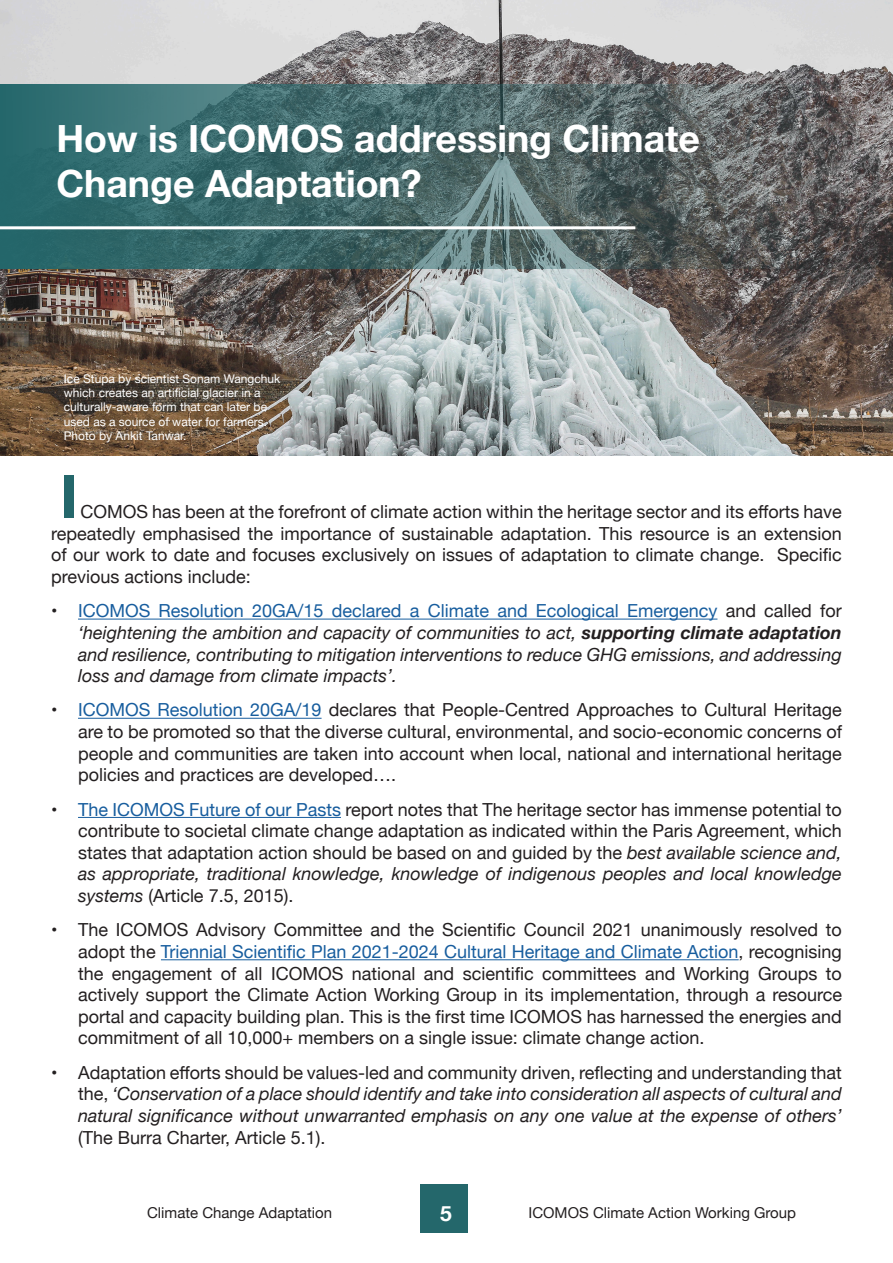
<style>
.page{position:relative;width:893px;height:1263px;background:#fff}
.page>*{position:absolute;margin:0;border:0;box-sizing:border-box;transform-origin:0 0}
.t1{font:700 60px "Helvetica Neue";color:#24676b}
.t2{font:700 37.5px/45px "Helvetica Neue";color:#fff}
.t3{font:700 21px "Helvetica Neue";color:#fff}
.t4{font:18px/21.6px "Helvetica Neue";color:#231f20;text-align:justify}
.t5{font:italic 18px/21.6px "Helvetica Neue";color:#231f20;text-align:justify}
.t6{font:15px "Helvetica Neue";color:#231f20}
.t7{font:12px/14.4px "Helvetica Neue";color:#fff}
.s1{font-style:normal}
.s2{font-style:normal;color:#175d9e}
.s3{font-weight:700}
.s4{color:#175d9e}
.s5{font-style:italic}
</style>
<div class="page">
<div style="left:420px;top:1185px;width:48px;height:48px;background:#24676b"></div>
<img style="left:1px;top:0;width:892px;height:455px">
<svg style="left:1px;top:84px;width:892px;height:185px;background:#4c6869"></svg>
<hr style="left:0;top:226px;width:635px;height:3px;background:#fff">
<hr style="left:78px;top:619px;width:639px;height:1px;background:#175d9e">
<hr style="left:78px;top:718px;width:244px;height:1px;background:#175d9e">
<hr style="left:78px;top:817px;width:263px;height:1px;background:#175d9e">
<hr style="left:161px;top:959px;width:578px;height:1px;background:#175d9e">
<h2 class="t2" style="left:56px;top:117px;width:645px">How is ICOMOS addressing Climate<br>Change Adaptation?</h2>
<p class="t7" style="left:64px;top:372px;width:218px">Ice Stupa by scientist Sonam Wangchuk which creates an artificial glacier in a culturally-aware form that can later be used as a source of water for farmers.<br>Photo by Ankit Tanwar.</p>
<h1 class="t1" style="left:61px;top:450px;width:19px">I</h1>
<p class="t4" style="left:51px;top:502px;width:792px;text-indent:29px">COMOS has been at the forefront of climate action within the heritage sector and its efforts have repeatedly emphasised the importance of sustainable adaptation. This resource is an extension of our work to date and focuses exclusively on issues of adaptation to climate change. Specific previous actions include:</p>
<p class="t5" style="left:78px;top:601px;width:765px;text-indent:-27px"><span class="s1">•</span> <span class="s2">ICOMOS Resolution 20GA/15 declared a Climate and Ecological Emergency</span> <span class="s1">and called for </span>‘heightening the ambition and capacity of communities to act, <span class="s3">supporting climate adaptation </span>and resilience, contributing to mitigation interventions to reduce GHG emissions, and addressing loss and damage from climate impacts’.</p>
<p class="t4" style="left:78px;top:700px;width:765px;text-indent:-27px">• <span class="s4">ICOMOS Resolution 20GA/19</span> declares that People-Centred Approaches to Cultural Heritage are to be promoted so that the diverse cultural, environmental, and socio-economic concerns of people and communities are taken into account when local, national and international heritage policies and practices are developed….</p>
<p class="t4" style="left:78px;top:799px;width:765px;text-indent:-27px">• <span class="s4">The ICOMOS Future of our Pasts</span> report notes that The heritage sector has immense potential to contribute to societal climate change adaptation as indicated within the Paris Agreement, which states that adaptation action should be based on and guided by the <span class="s5">best available science and, as appropriate, traditional knowledge, knowledge of indigenous peoples and local knowledge systems</span> (Article 7.5, 2015).</p>
<p class="t4" style="left:78px;top:920px;width:765px;text-indent:-27px">• The ICOMOS Advisory Committee and the Scientific Council 2021 unanimously resolved to adopt the <span class="s4">Triennial Scientific Plan 2021-2024 Cultural Heritage and Climate Action</span>, recognising the engagement of all ICOMOS national and scientific committees and Working Groups to actively support the Climate Action Working Group in its implementation, through a resource portal and capacity building plan. This is the first time ICOMOS has harnessed the energies and commitment of all 10,000+ members on a single issue: climate change action.</p>
<p class="t5" style="left:78px;top:1063px;width:765px;text-indent:-27px"><span class="s1">• Adaptation efforts should be values-led and community driven, reflecting and understanding that the,</span> ‘Conservation of a place should identify and take into consideration all aspects of cultural and natural significance without unwarranted emphasis on any one value at the expense of others’</p>
<p class="t4" style="left:78px;top:1127px;width:249px">(The Burra Charter, Article 5.1).</p>
<p class="t6" style="left:147px;top:1202px;width:187px">Climate Change Adaptation</p>
<p class="t3" style="left:440px;top:1196px;width:13px">5</p>
<p class="t6" style="left:528px;top:1202px;width:269px">ICOMOS Climate Action Working Group</p>
</div>
